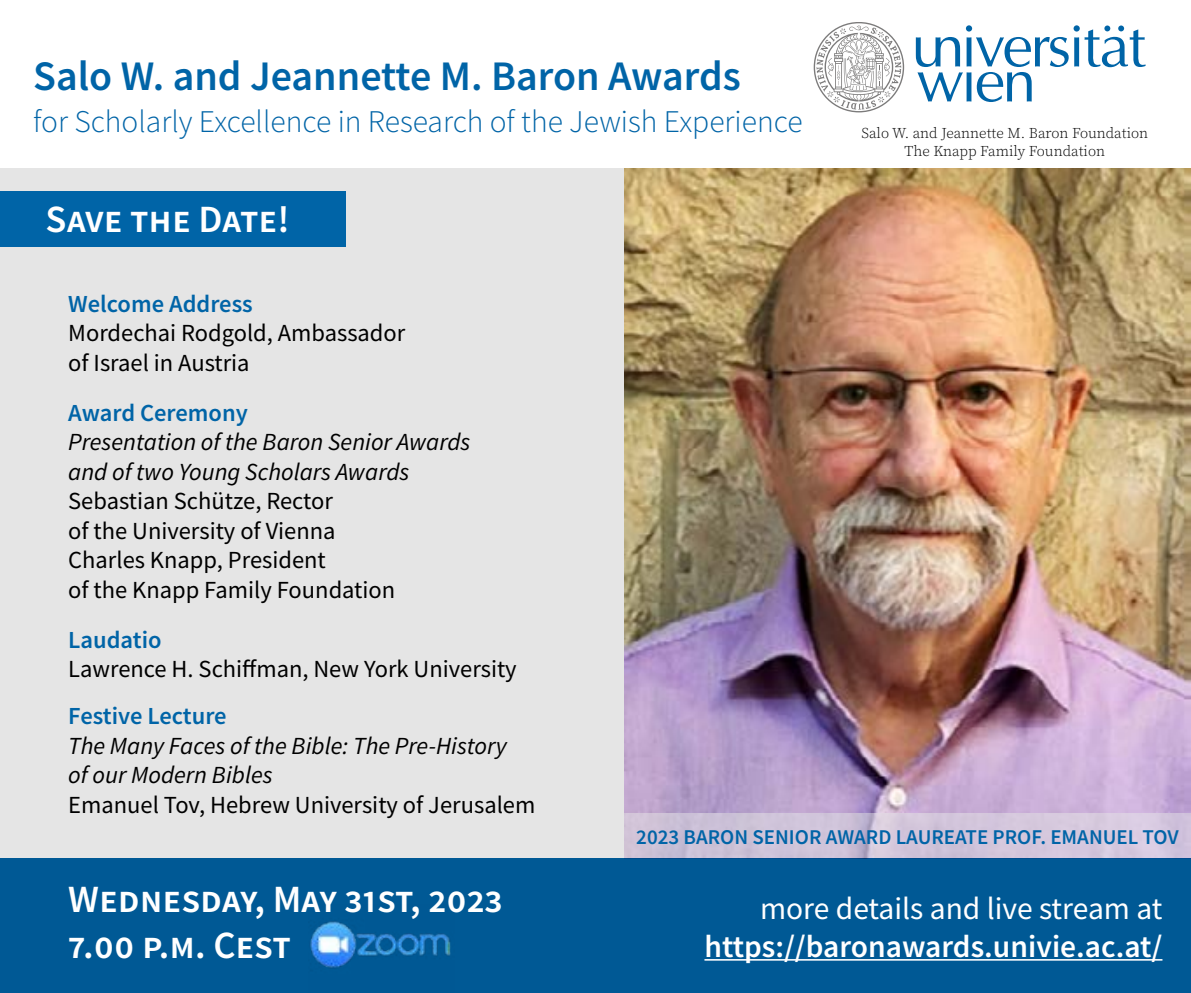
<style>
.page{position:relative;width:1191px;height:993px;background:#fff}
.page>*{position:absolute;margin:0;border:0;box-sizing:border-box;transform-origin:0 0}
.t1{font:600 42px "Source Sans Pro";color:#0064a7}
.t2{font:600 38.5px/45.5px "Source Sans Pro";color:#fff}
.t3{font:300 31.5px "Source Sans Pro";color:#0064a7}
.t4{font:600 31.5px "Source Sans Pro";color:#fff}
.t5{font:31.5px "Source Sans Pro";color:#fff}
.t6{font:24.5px/29.4px "Source Sans Pro";color:#000}
.t7{font:italic 24.5px/29.4px "Source Sans Pro";color:#000}
.t8{font:600 24.5px "Source Sans Pro";color:#0064a7}
.t9{font:600 21px "Source Sans Pro";color:#0064a7}
.t10{font:300 14.88px/17.8px "Source Serif Pro";color:#000;text-align:center}
</style>
<div class="page">
<div style="left:0;top:169px;width:1191px;height:823px;background:#e5e5e5"></div>
<div style="left:0;top:191px;width:346px;height:56px;background:#0064a7"></div>
<img style="left:624px;top:812px;width:567px;height:46px">
<img style="left:624px;top:169px;width:567px;height:643px">
<div style="left:0;top:858px;width:1191px;height:134px;background:#005995"></div>
<svg style="left:814px;top:22px;width:90px;height:90px"></svg>
<div style="left:966px;top:25px;width:6px;height:7px;background:#0064a7;border-radius:50%"></div>
<svg style="left:1074px;top:25px;width:71px;height:42px"></svg>
<svg style="left:915px;top:37px;width:153px;height:65px"></svg>
<hr style="left:704px;top:958px;width:458px;height:2px;background:#fff">
<img style="left:310px;top:921px;width:141px;height:47px">
<h1 class="t1" style="left:33px;top:49px;width:709px">Salo W. and Jeannette M. Baron Awards</h1>
<p class="t3" style="left:33px;top:102px;width:771px">for Scholarly Excellence in Research of the Jewish Experience</p>
<h2 class="t2" style="left:46px;top:196px;width:245px">Save the Date!</h2>
<p class="t8" style="left:68px;top:287px;width:186px">Welcome Address</p>
<p class="t6" style="left:68px;top:318px;width:339px">Mordechai Rodgold, Ambassador of Israel in Austria</p>
<p class="t8" style="left:68px;top:396px;width:181px">Award Ceremony</p>
<p class="t7" style="left:68px;top:427px;width:404px">Presentation of the Baron Senior Awards and of two Young Scholars Awards</p>
<p class="t6" style="left:68px;top:486px;width:328px">Sebastian Schütze, Rector<br>of the University of Vienna<br>Charles Knapp, President<br>of the Knapp Family Foundation</p>
<p class="t8" style="left:68px;top:623px;width:95px">Laudatio</p>
<p class="t6" style="left:68px;top:654px;width:450px">Lawrence H. Schiffman, New York University</p>
<p class="t8" style="left:68px;top:700px;width:160px">Festive Lecture</p>
<p class="t7" style="left:68px;top:730px;width:440px">The Many Faces of the Bible: The Pre-History of our Modern Bibles</p>
<p class="t6" style="left:68px;top:789px;width:469px">Emanuel Tov, Hebrew University of Jerusalem</p>
<p class="t10" style="left:861px;top:124px;width:288px">Salo W. and Jeannette M. Baron Foundation<br>The Knapp Family Foundation</p>
<h2 class="t2" style="left:68px;top:875px;width:436px">Wednesday, May 31st, 2023<br>7.00 p.m. Cest</h2>
<p class="t9" style="left:636px;top:823px;width:544px">2023 BARON SENIOR AWARD LAUREATE PROF. EMANUEL TOV</p>
<p class="t5" style="left:760px;top:888px;width:404px">more details and live stream at</p>
<p class="t4" style="left:704px;top:925px;width:459px">https://baronawards.univie.ac.at/</p>
</div>
